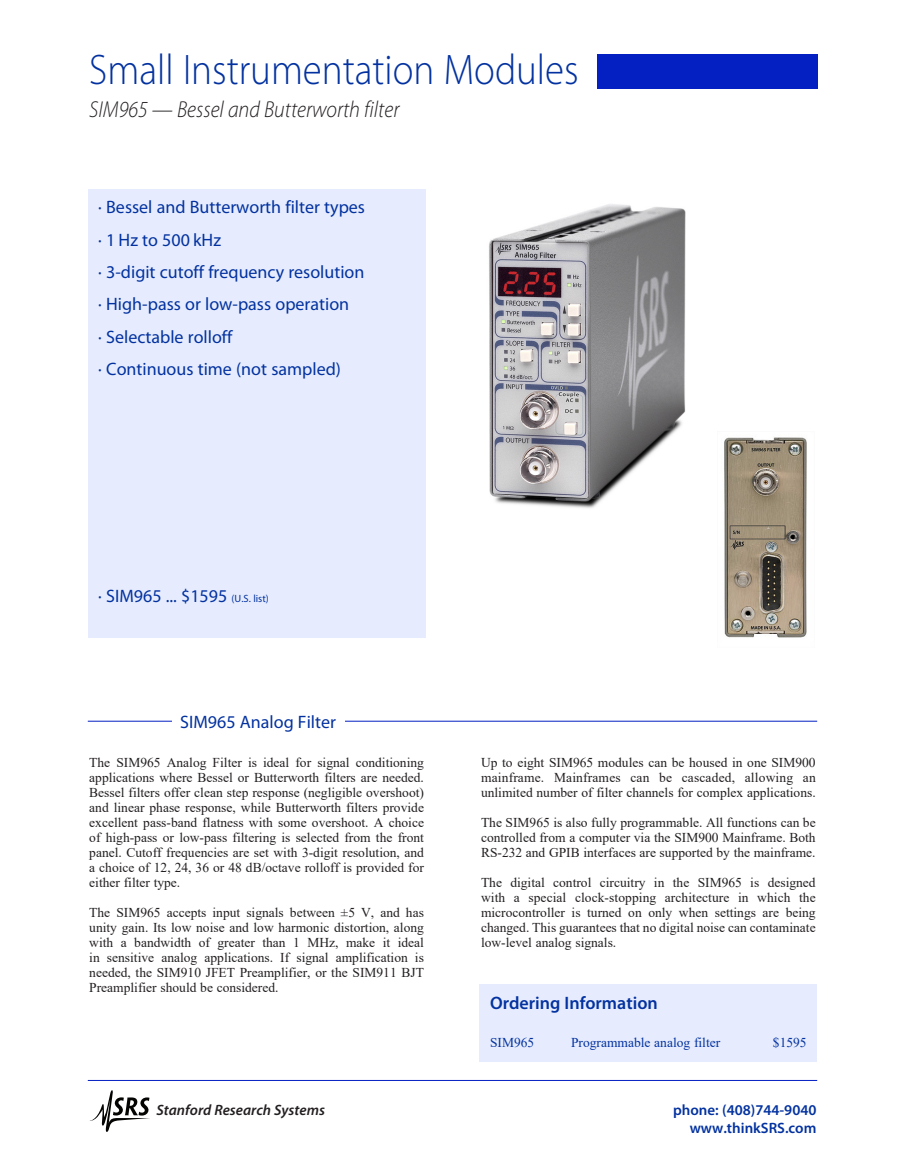
<style>
.page{position:relative;width:905px;height:1175px;background:#fff}
.page>*{position:absolute;margin:0;border:0;box-sizing:border-box;transform-origin:0 0}
.t1{font:300 42.9px "Myriad Pro";color:#0332a0;scale:.91 1}
.t2{font:italic 300 23.1px "Myriad Pro";color:#231f20;scale:.91 1}
.t3{font:18px "Myriad Pro";color:#0332a0}
.t4{font:600 18px "Myriad Pro";color:#0332a0}
.t5{font:600 15px/18px "Myriad Pro";color:#0332a0;text-align:right}
.t6{font:italic 600 15px "Myriad Pro";color:#231f20}
.t7{font:13.5px/15px "Times New Roman";color:#231f20;text-align:justify}
.t8{font:13.5px "Times New Roman";color:#0332a0}
.s1{font-size:10.5px}
</style>
<div class="page">
<hr style="left:88px;top:1080px;width:729px;height:1px;background:#031fc2">
<svg style="left:89px;top:1090px;width:61px;height:41px"></svg>
<hr style="left:88px;top:721px;width:729px;height:1px;background:#031fc2">
<div style="left:172px;top:713px;width:172px;height:22px;background:#fff"></div>
<div style="left:88px;top:189px;width:337px;height:448px;background:#e6ecfd"></div>
<div style="left:479px;top:984px;width:338px;height:77px;background:#e6ecfd"></div>
<svg style="left:597px;top:54px;width:221px;height:35px"></svg>
<div style="left:597px;top:54px;width:220px;height:34px;background:#041fc2"></div>
<img style="left:489px;top:204px;width:197px;height:304px">
<img style="left:724px;top:437px;width:83px;height:201px">
<p class="t1" style="left:89px;top:46px;width:539px">Small Instrumentation Modules</p>
<p class="t2" style="left:89px;top:97px;width:342px">SIM965 — Bessel and Butterworth filter</p>
<p class="t3" style="left:98px;top:196px;width:268px">· Bessel and Butterworth filter types</p>
<p class="t3" style="left:98px;top:228px;width:124px">· 1 Hz to 500 kHz</p>
<p class="t3" style="left:98px;top:261px;width:268px">· 3-digit cutoff frequency resolution</p>
<p class="t3" style="left:98px;top:293px;width:252px">· High-pass or low-pass operation</p>
<p class="t3" style="left:98px;top:325px;width:136px">· Selectable rolloff</p>
<p class="t3" style="left:98px;top:358px;width:244px">· Continuous time (not sampled)</p>
<p class="t3" style="left:98px;top:585px;width:172px">· SIM965 ... $1595 <span class="s1">(U.S. list)</span></p>
<p class="t3" style="left:180px;top:711px;width:157px">SIM965 Analog Filter</p>
<p class="t7" style="left:89px;top:754px;width:336px">The SIM965 Analog Filter is ideal for signal conditioning applications where Bessel or Butterworth filters are needed.<br>Bessel filters offer clean step response (negligible overshoot) and linear phase response, while Butterworth filters provide excellent pass-band flatness with some overshoot. A choice of high-pass or low-pass filtering is selected from the front panel. Cutoff frequencies are set with 3-digit resolution, and a choice of 12, 24, 36 or 48 dB/octave rolloff is provided for either filter type.</p>
<p class="t7" style="left:89px;top:904px;width:336px">The SIM965 accepts input signals between ±5 V, and has unity gain. Its low noise and low harmonic distortion, along with a bandwidth of greater than 1 MHz, make it ideal in sensitive analog applications. If signal amplification is needed, the SIM910 JFET Preamplifier, or the SIM911 BJT Preamplifier should be considered.</p>
<p class="t7" style="left:481px;top:754px;width:336px">Up to eight SIM965 modules can be housed in one SIM900 mainframe. Mainframes can be cascaded, allowing an unlimited number of filter channels for complex applications.</p>
<p class="t7" style="left:481px;top:814px;width:336px">The SIM965 is also fully programmable. All functions can be controlled from a computer via the SIM900 Mainframe. Both RS-232 and GPIB interfaces are supported by the mainframe.</p>
<p class="t7" style="left:481px;top:874px;width:336px">The digital control circuitry in the SIM965 is designed with a special clock-stopping architecture in which the microcontroller is turned on only when settings are being changed. This guarantees that no digital noise can contaminate low-level analog signals.</p>
<p class="t4" style="left:490px;top:991px;width:169px">Ordering Information</p>
<p class="t8" style="left:490px;top:1032px;width:46px">SIM965</p>
<p class="t8" style="left:571px;top:1032px;width:151px">Programmable analog filter</p>
<p class="t8" style="left:772px;top:1032px;width:35px">$1595</p>
<p class="t6" style="left:156px;top:1100px;width:170px">Stanford Research Systems</p>
<p class="t5" style="left:673px;top:1100px;width:145px">phone: (408)744-9040 www.thinkSRS.com</p>
</div>
